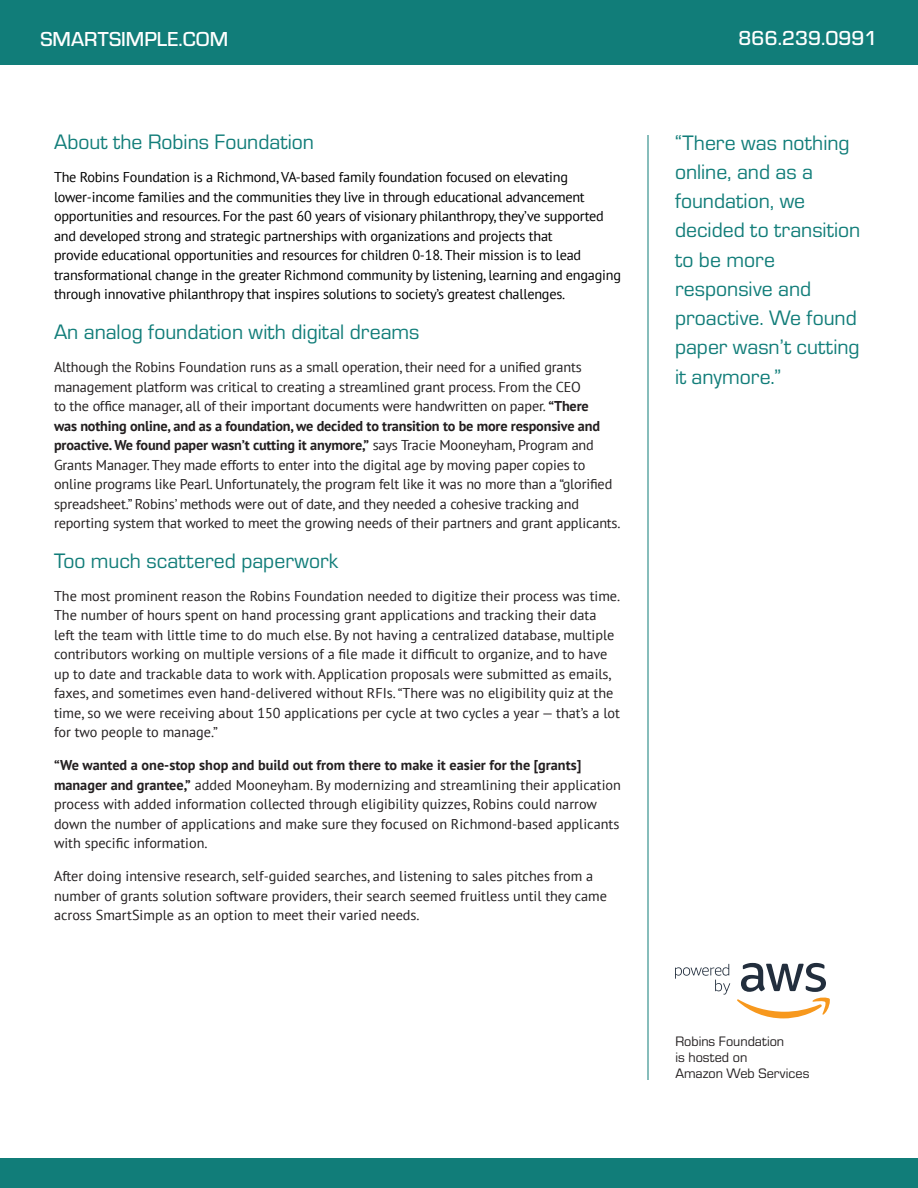
<style>
.page{position:relative;width:918px;height:1188px;background:#fff}
.page>*{position:absolute;margin:0;border:0;box-sizing:border-box;transform-origin:0 0}
._1_-_Quote{font:21.75px/29.2px "Eurostile";color:#117d79}
._1_-_Subhead{font:21.75px "Eurostile";color:#117d79}
.t1{font:500 21px "Eurostile";color:#fff}
._1_-_Body_Copy{font:14.25px/19.5px "PT Sans";color:#231f20}
._1_-_Body_Copy-2{font:14.25px/19.5px "PT Sans";letter-spacing:-.015em;color:#000}
.Body_Copy_2{font:14.25px "Eurostile";color:#231f20}
.s1{font-weight:700}
</style>
<div class="page">
<div style="left:0;top:0;width:918px;height:65px;background:#117d79"></div>
<div style="left:0;top:1158px;width:918px;height:30px;background:#117d79"></div>
<svg style="left:737px;top:963px;width:93px;height:55px"></svg>
<svg style="left:675px;top:964px;width:55px;height:31px"></svg>
<hr style="left:648px;top:135px;width:1px;height:945px;background:#117d79">
<h2 class="t1" style="left:40px;top:25px;width:189px">SMARTSIMPLE.COM</h2>
<h2 class="t1" style="left:739px;top:24px;width:141px">866.239.0991</h2>
<p class="_1_-_Subhead" style="left:54px;top:128px;width:262px">About the Robins Foundation</p>
<p class="_1_-_Body_Copy-2" style="left:54px;top:167px;width:569px">The Robins Foundation is a Richmond, VA-based family foundation focused on elevating lower-income families and the communities they live in through educational advancement opportunities and resources. For the past 60 years of visionary philanthropy, they’ve supported and developed strong and strategic partnerships with organizations and projects that<br>provide educational opportunities and resources for children 0-18. Their mission is to lead transformational change in the greater Richmond community by listening, learning and engaging through innovative philanthropy that inspires solutions to society’s greatest challenges.</p>
<p class="_1_-_Subhead" style="left:54px;top:318px;width:367px">An analog foundation with digital dreams</p>
<p class="_1_-_Body_Copy" style="left:54px;top:357px;width:568px">Although the Robins Foundation runs as a small operation, their need for a unified grants management platform was critical to creating a streamlined grant process. From the CEO<br>to the office manager, all of their important documents were handwritten on paper. <span class="s1">“There<br>was nothing online, and as a foundation, we decided to transition to be more responsive and proactive. We found paper wasn’t cutting it anymore,”</span> says Tracie Mooneyham, Program and Grants Manager. They made efforts to enter into the digital age by moving paper copies to online programs like Pearl. Unfortunately, the program felt like it was no more than a “glorified spreadsheet.” Robins’ methods were out of date, and they needed a cohesive tracking and reporting system that worked to meet the growing needs of their partners and grant applicants.</p>
<p class="_1_-_Subhead" style="left:54px;top:546px;width:286px">Too much scattered paperwork</p>
<p class="_1_-_Body_Copy" style="left:54px;top:586px;width:568px">The most prominent reason the Robins Foundation needed to digitize their process was time.<br>The number of hours spent on hand processing grant applications and tracking their data left the team with little time to do much else. By not having a centralized database, multiple contributors working on multiple versions of a file made it difficult to organize, and to have up to date and trackable data to work with. Application proposals were submitted as emails, faxes, and sometimes even hand-delivered without RFIs. “There was no eligibility quiz at the time, so we were receiving about 150 applications per cycle at two cycles a year — that’s a lot for two people to manage.”</p>
<p class="_1_-_Body_Copy" style="left:54px;top:755px;width:568px"><span class="s1">“We wanted a one-stop shop and build out from there to make it easier for the [grants] manager and grantee,”</span> added Mooneyham. By modernizing and streamlining their application process with added information collected through eligibility quizzes, Robins could narrow down the number of applications and make sure they focused on Richmond-based applicants with specific information.</p>
<p class="_1_-_Body_Copy" style="left:54px;top:866px;width:555px">After doing intensive research, self-guided searches, and listening to sales pitches from a number of grants solution software providers, their search seemed fruitless until they came across SmartSimple as an option to meet their varied needs.</p>
<p class="_1_-_Quote" style="left:675px;top:127px;width:187px">“There was nothing online, and as a foundation, we decided to transition to be more responsive and proactive. We found paper wasn’t cutting it anymore.”</p>
<p class="Body_Copy_2" style="left:675px;top:1032px;width:110px">Robins Foundation</p>
<p class="Body_Copy_2" style="left:675px;top:1048px;width:73px">is hosted on</p>
<p class="Body_Copy_2" style="left:675px;top:1063px;width:136px">Amazon Web Services</p>
</div>
